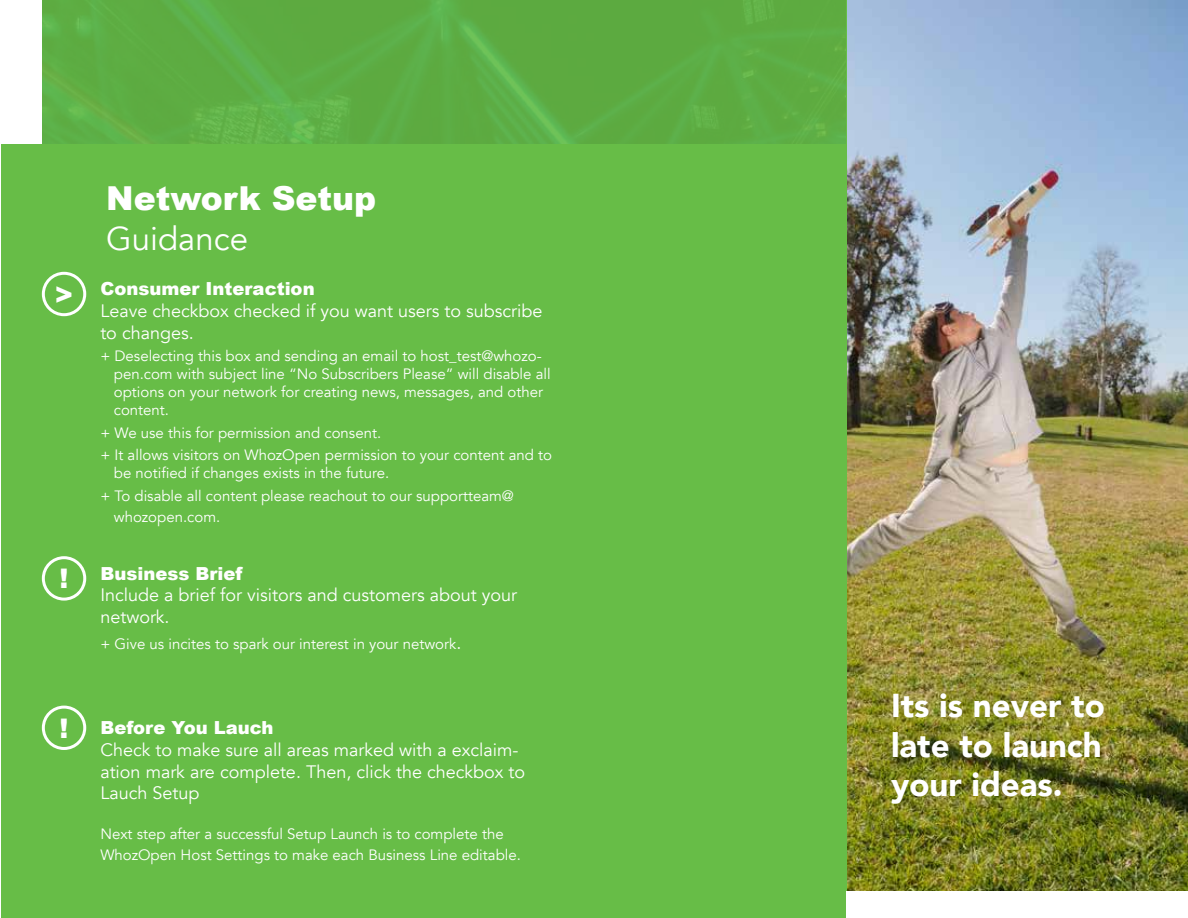
<style>
.page{position:relative;width:1188px;height:918px;background:#fff}
.page>*{position:absolute;margin:0;border:0;box-sizing:border-box;transform-origin:0 0}
.t1{font:900 33px/39.6px "Avenir";color:#fff;text-align:justify}
.t2{font:900 33px "Arial";color:#fff}
.t3{font:33px "Avenir";color:#fff}
.t4{font:900 27px "Arial";color:#fff}
.t5{font:18px/21.6px "Avenir";color:#fff}
.t6{font:900 18px "Arial";color:#fff}
.t7{font:15px/18px "Avenir";color:#fff}
.s1{font-size:18px}
</style>
<div class="page">
<img style="left:847px;top:0;width:341px;height:891px">
<div style="left:1px;top:0;width:846px;height:918px;background:#67bd47"></div>
<div style="left:42px;top:272px;width:44px;height:44px;border:3px solid #fff;border-radius:50%"></div>
<div style="left:42px;top:556px;width:44px;height:45px;border:3px solid #fff;border-radius:50%"></div>
<div style="left:42px;top:706px;width:44px;height:44px;border:3px solid #fff;border-radius:50%"></div>
<img style="left:1px;top:0;width:845px;height:144px">
<div style="left:0;top:1px;width:41px;height:143px;background:#fff"></div>
<div style="left:846px;top:892px;width:341px;height:26px;background:#fff"></div>
<h1 class="t2" style="left:106px;top:174px;width:271px">Network Setup</h1>
<h1 class="t3" style="left:106px;top:219px;width:143px">Guidance</h1>
<h2 class="t4" style="left:55px;top:274px;width:19px">&gt;</h2>
<p class="t6" style="left:100px;top:276px;width:216px">Consumer Interaction</p>
<p class="t5" style="left:100px;top:300px;width:444px">Leave checkbox checked if you want users to subscribe to changes.</p>
<p class="t7" style="left:114px;top:347px;width:438px;text-indent:-14px">+ Deselecting this box and sending an email to host_test@whozo&shy;pen.com with subject line “No Subscribers Please” will disable all options on your network for creating news, messages, and other content.</p>
<p class="t7" style="left:100px;top:422px;width:453px;line-height:22.5px">+ We use this for permission and consent.<br>+ It allows visitors on WhozOpen permission to your content and to</p>
<p class="t7" style="left:114px;top:464px;width:277px">be notified if changes exists in the future.</p>
<p class="t7" style="left:100px;top:487px;width:415px">+ To disable all content please reachout to our supportteam@</p>
<p class="t7" style="left:114px;top:508px;width:108px">whozopen.com.</p>
<h2 class="t4" style="left:60px;top:559px;width:10px">!</h2>
<p class="t6" style="left:100px;top:560px;width:144px">Business Brief</p>
<p class="t5" style="left:100px;top:585px;width:418px">Include a brief for visitors and customers about your network.</p>
<p class="t7" style="left:100px;top:635px;width:363px">+ Give us incites to spark our interest in your network<span class="s1">.</span></p>
<h2 class="t4" style="left:60px;top:708px;width:10px">!</h2>
<p class="t6" style="left:100px;top:715px;width:175px">Before You Lauch</p>
<p class="t5" style="left:100px;top:739px;width:426px">Check to make sure all areas marked with a exclaim&shy;ation mark are complete. Then, click the checkbox to<br>Lauch Setup</p>
<p class="t7" style="left:100px;top:823px;width:422px;line-height:21.6px">Next step after a successful Setup Launch is to complete the<br>WhozOpen Host Settings to make each Business Line editable.</p>
<h1 class="t1" style="left:891px;top:685px;width:215px">Its is never to late to launch your ideas.</h1>
</div>
